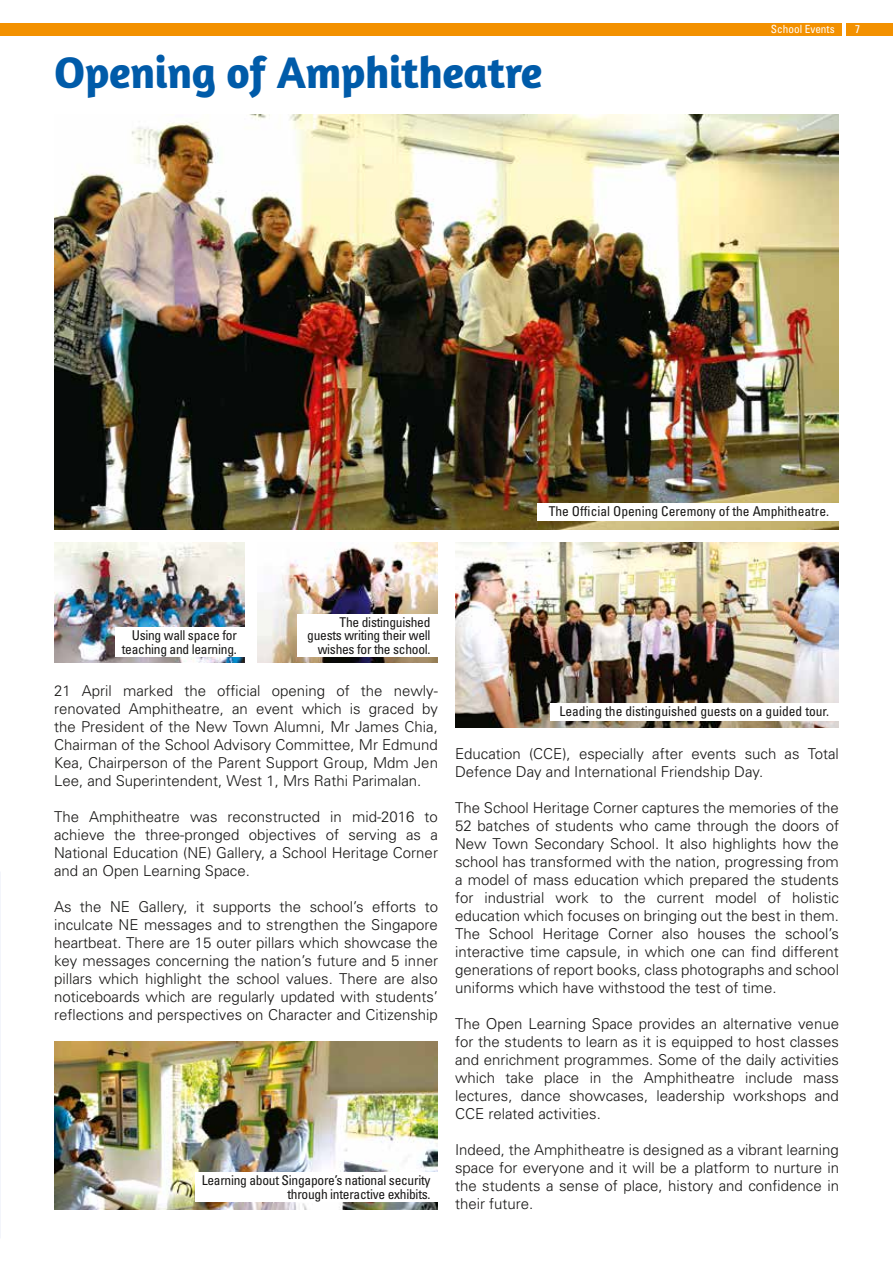
<style>
.page{position:relative;width:893px;height:1263px;background:#fff}
.page>*{position:absolute;margin:0;border:0;box-sizing:border-box;transform-origin:0 0}
.t1{font:700 45px "Amaranth";letter-spacing:-.01em;color:#005ba9}
.t2{font:300 15px/18px "Univers";color:#181716;text-align:justify}
.t3{font:condensed 13.5px/13.5px "Univers";letter-spacing:-.02em;color:#181716;text-align:right}
.t4{font:condensed 13.5px "Univers";color:#181716}
.t5{font:condensed 11.25px "Univers";color:#fff}
</style>
<div class="page">
<div style="left:0;top:23px;width:842px;height:13px;background:#f39100"></div>
<div style="left:846px;top:23px;width:47px;height:13px;background:#f39100"></div>
<img style="left:54px;top:114px;width:785px;height:415px">
<img style="left:455px;top:542px;width:384px;height:185px">
<img style="left:54px;top:1041px;width:384px;height:168px">
<img style="left:257px;top:542px;width:181px;height:120px">
<img style="left:54px;top:542px;width:190px;height:120px">
<div style="left:537px;top:504px;width:302px;height:17px;background:#fff"></div>
<div style="left:550px;top:703px;width:289px;height:17px;background:#fff"></div>
<div style="left:115px;top:627px;width:129px;height:30px;background:#fff"></div>
<div style="left:195px;top:1172px;width:243px;height:30px;background:#fff"></div>
<div style="left:297px;top:614px;width:141px;height:43px;background:#fff"></div>
<h1 class="t1" style="left:54px;top:44px;width:490px">Opening of Amphitheatre</h1>
<p class="t5" style="left:771px;top:22px;width:65px">School Events</p>
<p class="t5" style="left:855px;top:22px;width:6px">7</p>
<p class="t4" style="left:549px;top:503px;width:282px">The Official Opening Ceremony of the Amphitheatre.</p>
<p class="t3" style="left:122px;top:628px;width:117px">Using wall space for teaching and learning.</p>
<p class="t3" style="left:307px;top:615px;width:125px">The distinguished guests writing their well wishes for the school.</p>
<p class="t2" style="left:54px;top:682px;width:385px">21 April marked the official opening of the newly&shy;renovated Amphitheatre, an event which is graced by the President of the New Town Alumni, Mr James Chia, Chairman of the School Advisory Committee, Mr Edmund Kea, Chairperson of the Parent Support Group, Mdm Jen Lee, and Superintendent, West 1, Mrs Rathi Parimalan.</p>
<p class="t2" style="left:54px;top:808px;width:385px">The Amphitheatre was reconstructed in mid-2016 to achieve the three-pronged objectives of serving as a National Education (NE) Gallery, a School Heritage Corner and an Open Learning Space.</p>
<p class="t2" style="left:54px;top:898px;width:385px">As the NE Gallery, it supports the school’s efforts to inculcate NE messages and to strengthen the Singapore heartbeat. There are 15 outer pillars which showcase the key messages concerning the nation’s future and 5 inner pillars which highlight the school values. There are also noticeboards which are regularly updated with students’ reflections and perspectives on Character and Citizenship</p>
<p class="t3" style="left:202px;top:1173px;width:230px">Learning about Singapore’s national security through interactive exhibits.</p>
<p class="t4" style="left:559px;top:703px;width:271px">Leading the distinguished guests on a guided tour.</p>
<p class="t2" style="left:455px;top:745px;width:385px">Education (CCE), especially after events such as Total<br>Defence Day and International Friendship Day.</p>
<p class="t2" style="left:455px;top:799px;width:385px">The School Heritage Corner captures the memories of the 52 batches of students who came through the doors of New Town Secondary School. It also highlights how the school has transformed with the nation, progressing from a model of mass education which prepared the students for industrial work to the current model of holistic education which focuses on bringing out the best in them.<br>The School Heritage Corner also houses the school’s interactive time capsule, in which one can find different generations of report books, class photographs and school uniforms which have withstood the test of time.</p>
<p class="t2" style="left:455px;top:1015px;width:385px">The Open Learning Space provides an alternative venue for the students to learn as it is equipped to host classes and enrichment programmes. Some of the daily activities which take place in the Amphitheatre include mass lectures, dance showcases, leadership workshops and CCE related activities.</p>
<p class="t2" style="left:455px;top:1141px;width:385px">Indeed, the Amphitheatre is designed as a vibrant learning space for everyone and it will be a platform to nurture in the students a sense of place, history and confidence in their future.</p>
</div>
